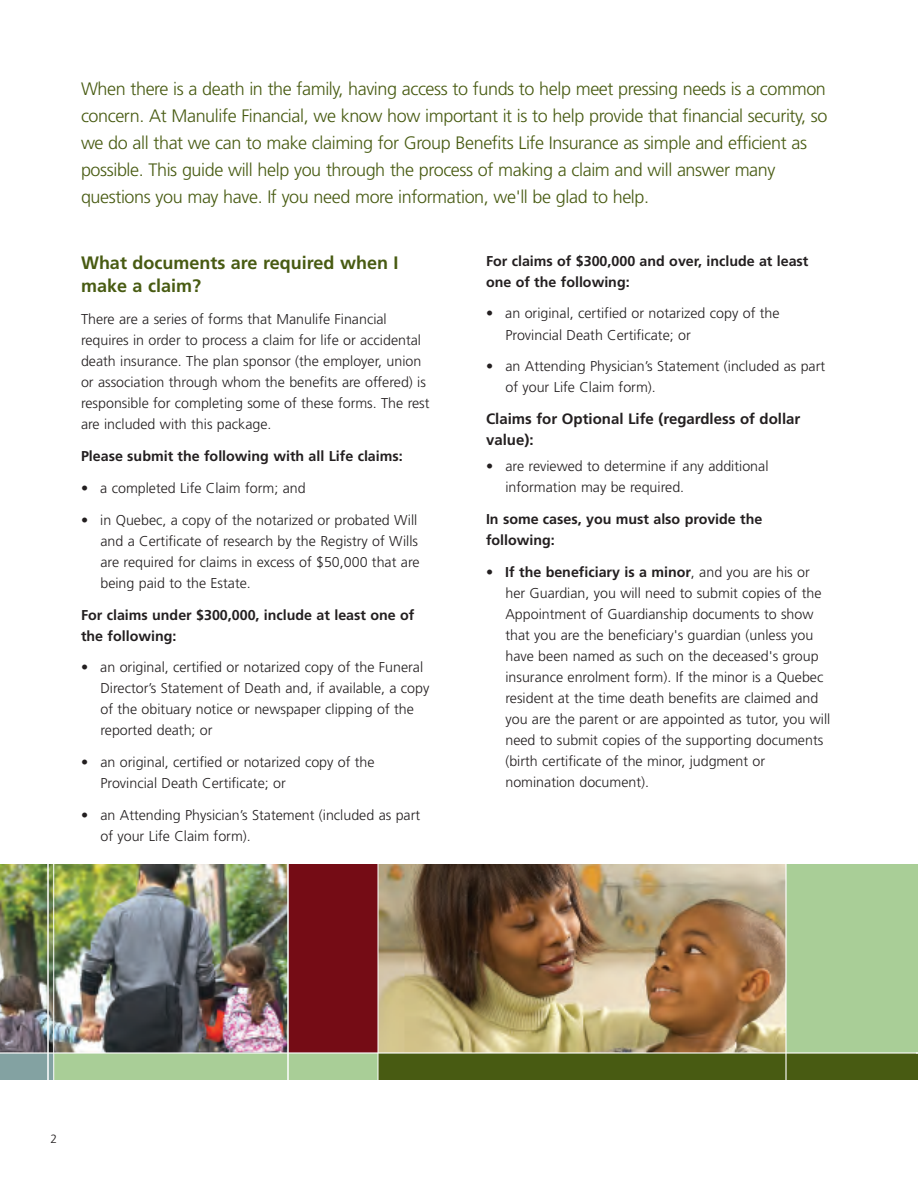
<style>
.page{position:relative;width:918px;height:1188px;background:#fff}
.page>*{position:absolute;margin:0;border:0;box-sizing:border-box;transform-origin:0 0}
.t1{font:300 18px/27px "Frutiger";letter-spacing:-.02em;color:#485b12}
.t2{font:700 18px/24px "Frutiger";color:#485b12}
.t3{font:700 15px/21px "Frutiger";color:#231f20}
.t4{font:300 14.25px/21px "Frutiger";color:#231f20}
.t5{font:700 14.25px/21px "Frutiger";color:#231f20}
.t6{font:300 12px "Frutiger";color:#231f20}
.s1{font-weight:700}
</style>
<div class="page">
<img style="left:0;top:864px;width:287px;height:188px">
<div style="left:0;top:1053px;width:54px;height:27px;background:#83a2a2"></div>
<img style="left:379px;top:864px;width:406px;height:188px">
<div style="left:54px;top:1053px;width:324px;height:27px;background:#a9ce97"></div>
<div style="left:378px;top:1053px;width:459px;height:27px;background:#485b12"></div>
<div style="left:786px;top:1053px;width:132px;height:27px;background:#485b12"></div>
<div style="left:786px;top:864px;width:132px;height:189px;background:#a9ce97"></div>
<div style="left:288px;top:864px;width:90px;height:189px;background:#750c15"></div>
<hr style="left:0;top:1052px;width:918px;height:2px;background:#fff">
<hr style="left:785px;top:864px;width:2px;height:216px;background:#fff">
<hr style="left:287px;top:864px;width:2px;height:216px;background:#fff">
<hr style="left:47px;top:864px;width:2px;height:216px;background:#fff">
<hr style="left:53px;top:864px;width:1px;height:216px;background:#fff">
<hr style="left:378px;top:864px;width:1px;height:216px;background:#fff">
<p class="t1" style="left:81px;top:76px;width:748px">When there is a death in the family, having access to funds to help meet pressing needs is a common concern. At Manulife Financial, we know how important it is to help provide that financial security, so we do all that we can to make claiming for Group Benefits Life Insurance as simple and efficient as possible. This guide will help you through the process of making a claim and will answer many questions you may have. If you need more information, we'll be glad to help.</p>
<p class="t2" style="left:81px;top:252px;width:319px">What documents are required when I make a claim?</p>
<p class="t4" style="left:81px;top:310px;width:350px">There are a series of forms that Manulife Financial requires in order to process a claim for life or accidental death insurance. The plan sponsor (the employer, union or association through whom the benefits are offered) is responsible for completing some of these forms. The rest are included with this package.</p>
<p class="t5" style="left:81px;top:447px;width:323px">Please submit the following with all Life claims:</p>
<p class="t4" style="left:81px;top:479px;width:226px">• a completed Life Claim form; and</p>
<p class="t4" style="left:100px;top:510px;width:321px;text-indent:-19px">• in Quebec, a copy of the notarized or probated Will and a Certificate of research by the Registry of Wills are required for claims in excess of $50,000 that are being paid to the Estate.</p>
<p class="t5" style="left:81px;top:605px;width:335px">For claims under $300,000, include at least one of the following:</p>
<p class="t4" style="left:100px;top:658px;width:331px;text-indent:-19px">• an original, certified or notarized copy of the Funeral Director’s Statement of Death and, if available, a copy of the obituary notice or newspaper clipping of the reported death; or</p>
<p class="t4" style="left:100px;top:753px;width:276px;text-indent:-19px">• an original, certified or notarized copy of the<br>Provincial Death Certificate; or</p>
<p class="t4" style="left:100px;top:806px;width:321px;text-indent:-19px">• an Attending Physician’s Statement (included as part of your Life Claim form).</p>
<p class="t5" style="left:486px;top:251px;width:324px">For claims of $300,000 and over, include at least one of the following:</p>
<p class="t4" style="left:505px;top:304px;width:276px;text-indent:-19px">• an original, certified or notarized copy of the<br>Provincial Death Certificate; or</p>
<p class="t4" style="left:505px;top:357px;width:321px;text-indent:-19px">• an Attending Physician’s Statement (included as part of your Life Claim form).</p>
<p class="t3" style="left:486px;top:410px;width:316px">Claims for Optional Life (regardless of dollar value):</p>
<p class="t4" style="left:505px;top:457px;width:265px;text-indent:-19px">• are reviewed to determine if any additional information may be required.</p>
<p class="t5" style="left:486px;top:510px;width:278px">In some cases, you must also provide the following:</p>
<p class="t4" style="left:505px;top:563px;width:326px;text-indent:-19px">• <span class="s1">If the beneficiary is a minor</span>, and you are his or her Guardian, you will need to submit copies of the Appointment of Guardianship documents to show that you are the beneficiary's guardian (unless you have been named as such on the deceased's group insurance enrolment form). If the minor is a Quebec resident at the time death benefits are claimed and you are the parent or are appointed as tutor, you will need to submit copies of the supporting documents (birth certificate of the minor, judgment or nomination document).</p>
<p class="t6" style="left:51px;top:1134px;width:8px">2</p>
</div>
